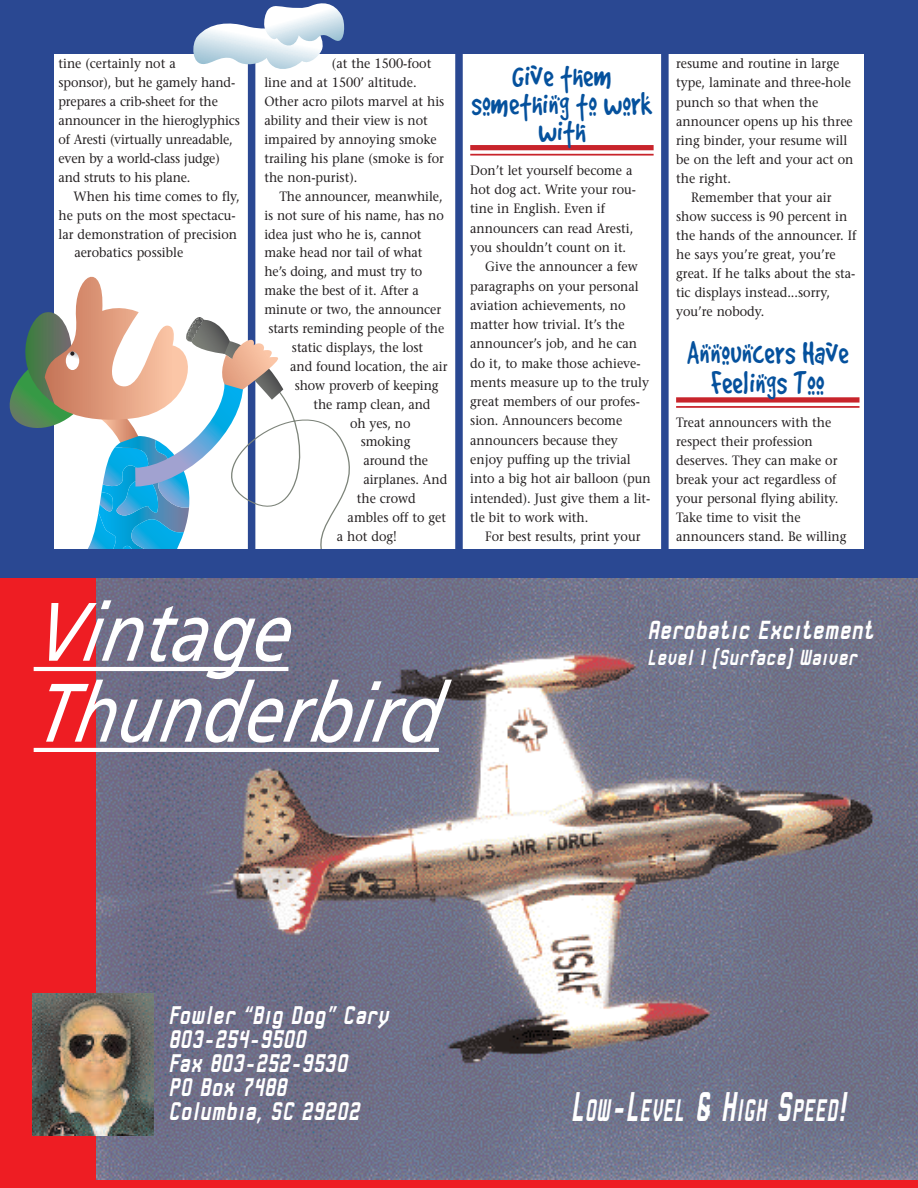
<style>
.page{position:relative;width:918px;height:1188px;background:#fff}
.page>*{position:absolute;margin:0;border:0;box-sizing:border-box;transform-origin:0 0}
.t1{font:italic 82.65px/81px "Frutiger";color:#fff;scale:.84 1}
.t2{font:36px/27.5px "Good Dog Cool";letter-spacing:.015em;color:#05519d;text-align:center;scale:.82 1}
.t3{font:italic 700 33px "Robust ICG";color:#fff;scale:.68 1}
.t4{font:italic 700 27.75px "Robust ICG";color:#fff;scale:.84 1}
.t5{font:italic 700 27px/24px "Robust ICG";color:#fff;scale:.84 1}
.t6{font:italic 700 23.1px "Robust ICG";color:#fff;scale:.84 1}
.t7{font:13.5px/19px "Stone Serif";color:#231f20;scale:.93 1}
.s1{font-size:43.95px}
</style>
<div class="page">
<div style="left:0;top:0;width:918px;height:1003px;background:#2a4892"></div>
<div style="left:54px;top:54px;width:810px;height:495px;background:#fff"></div>
<div style="left:470px;top:145px;width:184px;height:5px;background:#c8242b"></div>
<hr style="left:470px;top:154px;width:184px;height:2px;background:#c8242b">
<div style="left:676px;top:397px;width:184px;height:6px;background:#c8242b"></div>
<hr style="left:676px;top:406px;width:184px;height:2px;background:#c8242b">
<div style="left:661px;top:13px;width:8px;height:1108px;background:#2a4892"></div>
<div style="left:455px;top:26px;width:8px;height:1108px;background:#2a4892"></div>
<div style="left:248px;top:27px;width:7px;height:1027px;background:#2a4892"></div>
<div style="left:0;top:578px;width:918px;height:610px;background:#ee1d23"></div>
<img style="left:97px;top:578px;width:821px;height:601px">
<img style="left:32px;top:994px;width:121px;height:141px">
<hr style="left:34px;top:667px;width:254px;height:4px;background:#fff">
<hr style="left:34px;top:748px;width:405px;height:4px;background:#fff">
<svg style="left:9px;top:257px;width:341px;height:292px"></svg>
<svg style="left:193px;top:3px;width:152px;height:70px"></svg>
<p class="t7" style="left:58px;top:56px;width:128px">tine (certainly not a</p>
<p class="t7" style="left:58px;top:75px;width:192px">sponsor), but he gamely hand-</p>
<p class="t7" style="left:58px;top:93px;width:173px">prepares a crib-sheet for the</p>
<p class="t7" style="left:58px;top:112px;width:197px">announcer in the hieroglyphics</p>
<p class="t7" style="left:58px;top:131px;width:189px">of Aresti (virtually unreadable,</p>
<p class="t7" style="left:58px;top:150px;width:175px">even by a world-class judge)</p>
<p class="t7" style="left:58px;top:169px;width:143px">and struts to his plane.</p>
<p class="t7" style="left:73px;top:188px;width:180px">When his time comes to fly,</p>
<p class="t7" style="left:58px;top:207px;width:192px">he puts on the most spectacu-</p>
<p class="t7" style="left:58px;top:226px;width:194px">lar demonstration of precision</p>
<p class="t7" style="left:74px;top:245px;width:119px">aerobatics possible</p>
<p class="t7" style="left:332px;top:56px;width:108px">(at the 1500-foot</p>
<p class="t7" style="left:264px;top:75px;width:165px">line and at 1500’ altitude.</p>
<p class="t7" style="left:264px;top:93px;width:195px">Other acro pilots marvel at his</p>
<p class="t7" style="left:264px;top:112px;width:177px">ability and their view is not</p>
<p class="t7" style="left:264px;top:131px;width:187px">impaired by annoying smoke</p>
<p class="t7" style="left:264px;top:150px;width:195px">trailing his plane (smoke is for</p>
<p class="t7" style="left:264px;top:169px;width:102px">the non-purist).</p>
<p class="t7" style="left:279px;top:188px;width:177px">The announcer, meanwhile,</p>
<p class="t7" style="left:264px;top:207px;width:195px">is not sure of his name, has no</p>
<p class="t7" style="left:264px;top:226px;width:171px">idea just who he is, cannot</p>
<p class="t7" style="left:264px;top:245px;width:172px">make head nor tail of what</p>
<p class="t7" style="left:264px;top:264px;width:171px">he’s doing, and must try to</p>
<p class="t7" style="left:264px;top:282px;width:168px">make the best of it. After a</p>
<p class="t7" style="left:264px;top:301px;width:192px">minute or two, the announcer</p>
<p class="t7" style="left:268px;top:320px;width:191px">starts reminding people of the</p>
<p class="t7" style="left:292px;top:339px;width:143px">static displays, the lost</p>
<p class="t7" style="left:290px;top:358px;width:171px">and found location, the air</p>
<p class="t7" style="left:295px;top:377px;width:156px">show proverb of keeping</p>
<p class="t7" style="left:313px;top:396px;width:127px">the ramp clean, and</p>
<p class="t7" style="left:350px;top:415px;width:67px">oh yes, no</p>
<p class="t7" style="left:361px;top:434px;width:55px">smoking</p>
<p class="t7" style="left:363px;top:453px;width:71px">around the</p>
<p class="t7" style="left:363px;top:471px;width:92px">airplanes. And</p>
<p class="t7" style="left:357px;top:490px;width:65px">the crowd</p>
<p class="t7" style="left:348px;top:509px;width:107px">ambles off to get</p>
<p class="t7" style="left:337px;top:528px;width:66px">a hot dog!</p>
<p class="t2" style="left:471px;top:65px;width:222px">Give them something to work with</p>
<p class="t7" style="left:470px;top:162px;width:176px">Don’t let yourself become a</p>
<p class="t7" style="left:470px;top:181px;width:180px">hot dog act. Write your rou-</p>
<p class="t7" style="left:470px;top:201px;width:147px">tine in English. Even if</p>
<p class="t7" style="left:470px;top:220px;width:177px">announcers can read Aresti,</p>
<p class="t7" style="left:470px;top:239px;width:169px">you shouldn’t count on it.</p>
<p class="t7" style="left:485px;top:258px;width:165px">Give the announcer a few</p>
<p class="t7" style="left:470px;top:278px;width:183px">paragraphs on your personal</p>
<p class="t7" style="left:470px;top:297px;width:168px">aviation achievements, no</p>
<p class="t7" style="left:470px;top:316px;width:167px">matter how trivial. It’s the</p>
<p class="t7" style="left:470px;top:336px;width:181px">announcer’s job, and he can</p>
<p class="t7" style="left:470px;top:355px;width:185px">do it, to make those achieve-</p>
<p class="t7" style="left:470px;top:374px;width:194px">ments measure up to the truly</p>
<p class="t7" style="left:470px;top:393px;width:184px">great members of our profes-</p>
<p class="t7" style="left:470px;top:413px;width:165px">sion. Announcers become</p>
<p class="t7" style="left:470px;top:432px;width:160px">announcers because they</p>
<p class="t7" style="left:470px;top:451px;width:174px">enjoy puffing up the trivial</p>
<p class="t7" style="left:470px;top:470px;width:196px">into a big hot air balloon (pun</p>
<p class="t7" style="left:470px;top:490px;width:195px">intended). Just give them a lit-</p>
<p class="t7" style="left:470px;top:509px;width:129px">tle bit to work with.</p>
<p class="t7" style="left:485px;top:528px;width:168px">For best results, print your</p>
<p class="t7" style="left:676px;top:56px;width:177px">resume and routine in large</p>
<p class="t7" style="left:676px;top:75px;width:190px">type, laminate and three-hole</p>
<p class="t7" style="left:676px;top:94px;width:154px">punch so that when the</p>
<p class="t7" style="left:676px;top:113px;width:191px">announcer opens up his three</p>
<p class="t7" style="left:676px;top:132px;width:186px">ring binder, your resume will</p>
<p class="t7" style="left:676px;top:151px;width:192px">be on the left and your act on</p>
<p class="t7" style="left:676px;top:170px;width:61px">the right.</p>
<p class="t7" style="left:691px;top:189px;width:152px">Remember that your air</p>
<p class="t7" style="left:676px;top:208px;width:186px">show success is 90 percent in</p>
<p class="t7" style="left:676px;top:227px;width:195px">the hands of the announcer. If</p>
<p class="t7" style="left:676px;top:246px;width:173px">he says you’re great, you’re</p>
<p class="t7" style="left:676px;top:265px;width:194px">great. If he talks about the sta-</p>
<p class="t7" style="left:676px;top:284px;width:167px">tic displays instead...sorry,</p>
<p class="t7" style="left:676px;top:303px;width:96px">you’re nobody.</p>
<p class="t2" style="left:687px;top:340px;width:199px;line-height:30.2px">Announcers Have<br>Feelings Too</p>
<p class="t7" style="left:676px;top:414px;width:185px">Treat announcers with the respect their profession deserves. They can make or break your act regardless of your personal flying ability.<br>Take time to visit the announcers stand. Be willing</p>
<p class="t1" style="left:34px;top:598px;width:484px">Vintage<br>Thunderbird</p>
<p class="t4" style="left:647px;top:613px;width:275px">Aerobatic Excitement</p>
<p class="t6" style="left:647px;top:643px;width:255px">Level I (Surface) Waiver</p>
<p class="t5" style="left:168px;top:1002px;width:268px">Fowler “Big Dog” Cary<br>803-254-9500<br>Fax 803-252-9530<br>PO Box 7488<br>Columbia, SC 29202</p>
<p class="t3" style="left:571px;top:1090px;width:413px"><span class="s1">L</span>OW<span class="s1">-L</span>EVEL <span class="s1">&amp; H</span>IGH <span class="s1">S</span>PEED<span class="s1">!</span></p>
</div>
